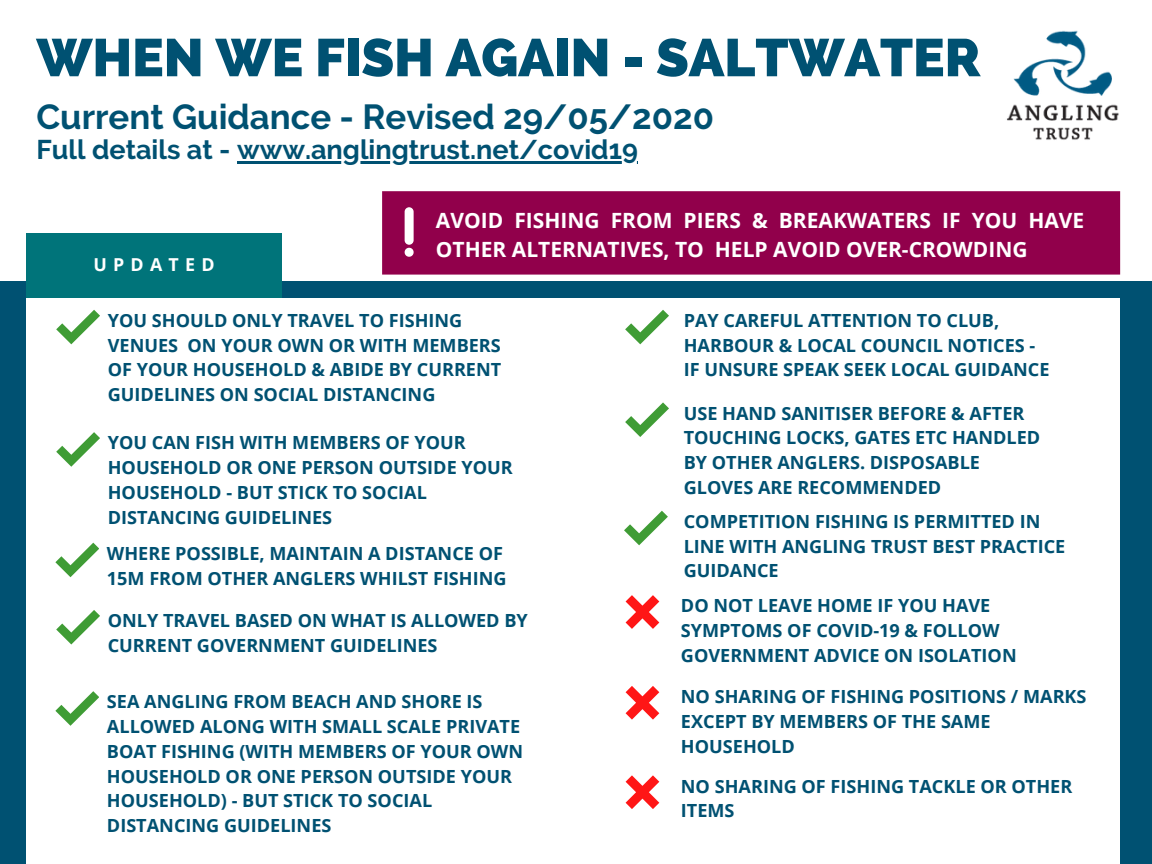
<style>
.page{position:relative;width:1152px;height:864px;background:#fff}
.page>*{position:absolute;margin:0;border:0;box-sizing:border-box;transform-origin:0 0}
.t1{font:800 52.95px "Raleway";color:#005172}
.t2{font:700 34.8px "Raleway";color:#005172}
.t3{font:700 27px "Raleway";color:#005172}
.t4{font:700 21px/29.2px "Open Sans";color:#fff}
.t5{font:700 18.15px/24.8px "Open Sans";color:#005172}
.t6{font:700 17.85px "Open Sans";letter-spacing:.35em;color:#fff}
</style>
<div class="page">
<div style="left:0;top:281px;width:1152px;height:583px;background:#005172"></div>
<div style="left:26px;top:234px;width:256px;height:64px;background:#00747a"></div>
<img style="left:1006px;top:30px;width:113px;height:110px">
<div style="left:26px;top:298px;width:1094px;height:566px;background:#fff"></div>
<svg style="left:56px;top:543px;width:43px;height:34px"></svg>
<svg style="left:626px;top:595px;width:33px;height:34px"></svg>
<svg style="left:626px;top:686px;width:33px;height:34px"></svg>
<svg style="left:626px;top:775px;width:33px;height:34px"></svg>
<svg style="left:57px;top:310px;width:42px;height:34px"></svg>
<svg style="left:57px;top:610px;width:42px;height:35px"></svg>
<svg style="left:56px;top:691px;width:43px;height:35px"></svg>
<svg style="left:626px;top:310px;width:42px;height:34px"></svg>
<svg style="left:626px;top:402px;width:42px;height:35px"></svg>
<hr style="left:237px;top:162px;width:401px;height:2px;background:#005172">
<div style="left:382px;top:191px;width:738px;height:84px;background:#91004b"></div>
<svg style="left:405px;top:248px;width:9px;height:9px"></svg>
<div style="left:405px;top:207px;width:9px;height:38px;background:#fff;border-radius:4px"></div>
<svg style="left:57px;top:432px;width:42px;height:35px"></svg>
<svg style="left:624px;top:511px;width:43px;height:34px"></svg>
<h1 class="t1" style="left:36px;top:27px;width:946px">WHEN WE FISH AGAIN - SALTWATER</h1>
<h2 class="t2" style="left:36px;top:96px;width:679px">Current Guidance - Revised 29/05/2020</h2>
<h3 class="t3" style="left:36px;top:134px;width:603px">Full details at - www.anglingtrust.net/covid19</h3>
<p class="t6" style="left:93px;top:252px;width:123px">UPDATED</p>
<p class="t4" style="left:436px;top:205px;width:650px">AVOID FISHING FROM PIERS &amp; BREAKWATERS IF YOU HAVE<br>OTHER ALTERNATIVES, TO HELP AVOID OVER-CROWDING</p>
<p class="t5" style="left:108px;top:308px;width:395px">YOU SHOULD ONLY TRAVEL TO FISHING VENUES ON YOUR OWN OR WITH MEMBERS OF YOUR HOUSEHOLD &amp; ABIDE BY CURRENT GUIDELINES ON SOCIAL DISTANCING</p>
<p class="t5" style="left:108px;top:430px;width:407px">YOU CAN FISH WITH MEMBERS OF YOUR<br>HOUSEHOLD OR ONE PERSON OUTSIDE YOUR<br>HOUSEHOLD - BUT STICK TO SOCIAL<br>DISTANCING GUIDELINES</p>
<p class="t5" style="left:107px;top:540px;width:401px">WHERE POSSIBLE, MAINTAIN A DISTANCE OF<br>15M FROM OTHER ANGLERS WHILST FISHING</p>
<p class="t5" style="left:108px;top:608px;width:422px">ONLY TRAVEL BASED ON WHAT IS ALLOWED BY<br>CURRENT GOVERNMENT GUIDELINES</p>
<p class="t5" style="left:107px;top:689px;width:418px">SEA ANGLING FROM BEACH AND SHORE IS ALLOWED ALONG WITH SMALL SCALE PRIVATE BOAT FISHING (WITH MEMBERS OF YOUR OWN HOUSEHOLD OR ONE PERSON OUTSIDE YOUR HOUSEHOLD) - BUT STICK TO SOCIAL DISTANCING GUIDELINES</p>
<p class="t5" style="left:684px;top:308px;width:367px">PAY CAREFUL ATTENTION TO CLUB,<br>HARBOUR &amp; LOCAL COUNCIL NOTICES -<br>IF UNSURE SPEAK SEEK LOCAL GUIDANCE</p>
<p class="t5" style="left:684px;top:400px;width:358px">USE HAND SANITISER BEFORE &amp; AFTER<br>TOUCHING LOCKS, GATES ETC HANDLED<br>BY OTHER ANGLERS. DISPOSABLE<br>GLOVES ARE RECOMMENDED</p>
<p class="t5" style="left:684px;top:508px;width:383px">COMPETITION FISHING IS PERMITTED IN<br>LINE WITH ANGLING TRUST BEST PRACTICE<br>GUIDANCE</p>
<p class="t5" style="left:681px;top:593px;width:337px">DO NOT LEAVE HOME IF YOU HAVE<br>SYMPTOMS OF COVID-19 &amp; FOLLOW<br>GOVERNMENT ADVICE ON ISOLATION</p>
<p class="t5" style="left:681px;top:684px;width:407px">NO SHARING OF FISHING POSITIONS / MARKS<br>EXCEPT BY MEMBERS OF THE SAME<br>HOUSEHOLD</p>
<p class="t5" style="left:681px;top:773px;width:393px">NO SHARING OF FISHING TACKLE OR OTHER<br>ITEMS</p>
</div>
